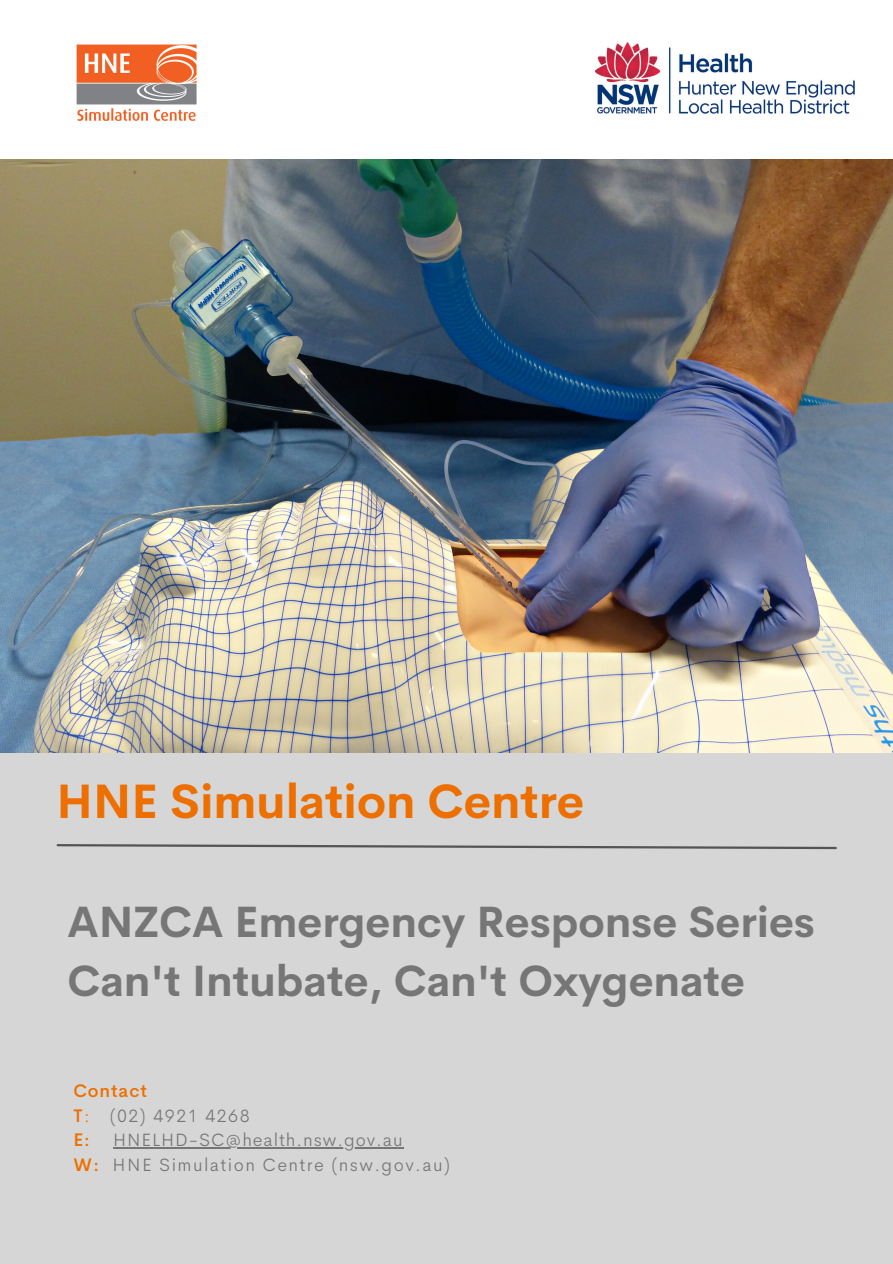
<style>
.page{position:relative;width:893px;height:1264px;background:#fff}
.page>*{position:absolute;margin:0;border:0;box-sizing:border-box;transform-origin:0 0}
.t1{font:700 47.25px "Cerebri Sans";color:#ed6f00}
.t2{font:700 42.9px/59.7px "Cerebri Sans";color:#767676}
.t3{font:300 18px "Cerebri Sans";letter-spacing:.08em;color:#767676}
.t4{font:300 18px "Cerebri Sans";letter-spacing:.05em;color:#767676}
.t5{font:500 18px "Cerebri Sans";letter-spacing:.05em;color:#ed6f00}
.s1{font-weight:500;color:#ed6f00}
.s2{color:#ed6f00}
</style>
<div class="page">
<img style="left:594px;top:42px;width:261px;height:72px">
<img style="left:0;top:159px;width:892px;height:593px">
<img style="left:76px;top:44px;width:121px;height:77px">
<div style="left:0;top:752px;width:892px;height:511px;background:#d6d6d6"></div>
<svg style="left:56px;top:844px;width:781px;height:6px"></svg>
<hr style="left:113px;top:1147px;width:290px;height:1px;background:#767676">
<p class="t1" style="left:56px;top:771px;width:529px">HNE Simulation Centre</p>
<p class="t2" style="left:67px;top:891px;width:749px">ANZCA Emergency Response Series<br>Can't Intubate, Can't Oxygenate</p>
<p class="t5" style="left:73px;top:1078px;width:75px">Contact</p>
<p class="t3" style="left:73px;top:1103px;width:178px"><span class="s1">T</span><span class="s2">:</span> (02) 4921 4268</p>
<p class="t5" style="left:73px;top:1128px;width:18px">E:</p>
<p class="t4" style="left:113px;top:1128px;width:291px">HNELHD-SC@health.nsw.gov.au</p>
<p class="t3" style="left:73px;top:1153px;width:378px"><span class="s1">W:</span> HNE Simulation Centre (nsw.gov.au)</p>
</div>
